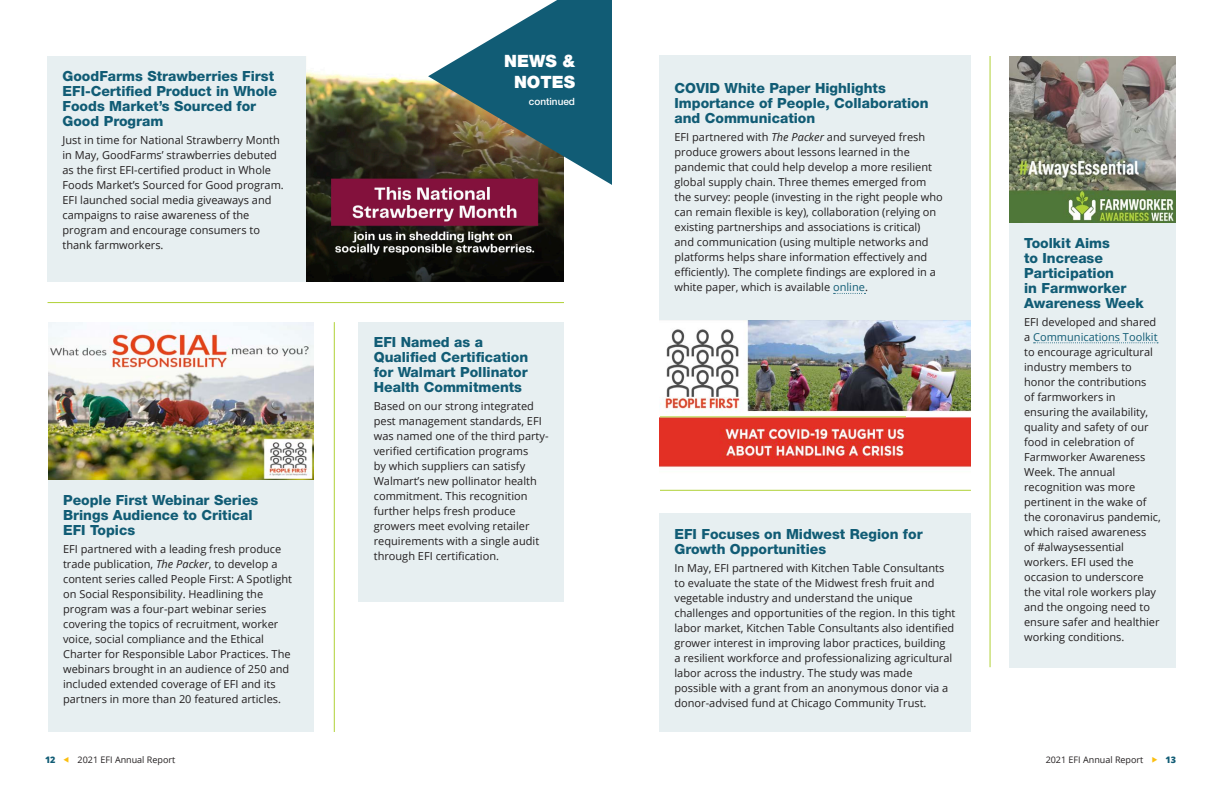
<style>
.page{position:relative;width:1224px;height:792px;background:#fff}
.page>*{position:absolute;margin:0;border:0;box-sizing:border-box;transform-origin:0 0}
.t1{font:900 17px/20.4px "Helvetica Neue LT Std";color:#fff;text-align:center}
.Paragraph_Style_2{font:800 14px/15px "Helvetica Neue LT Std";color:#115c75}
.t2{font:11px/15px "Open Sans";color:#231f20}
.t3{font:500 10px "Helvetica Neue LT Std";color:#fff}
.t4{font:9px "Open Sans";color:#231f20}
.t5{font:800 9px "Open Sans";color:#115c75}
.s1{font-style:italic}
.s2{color:#115c75}
</style>
<div class="page">
<img style="left:306px;top:70px;width:258px;height:211px">
<svg style="left:428px;top:0;width:184px;height:185px"></svg>
<div style="left:48px;top:56px;width:258px;height:225px;background:#e7eff1"></div>
<img style="left:48px;top:322px;width:265px;height:158px">
<hr style="left:48px;top:302px;width:516px;height:1px;background:#b0d136">
<img style="left:660px;top:320px;width:311px;height:148px">
<hr style="left:660px;top:416px;width:246px;height:1px;background:#b0d136">
<div style="left:660px;top:514px;width:311px;height:218px;background:#e7eff1"></div>
<div style="left:660px;top:55px;width:311px;height:264px;background:#e7eff1"></div>
<svg style="left:834px;top:293px;width:32px;height:1px"></svg>
<div style="left:359px;top:322px;width:205px;height:279px;background:#e7eff1"></div>
<img style="left:1009px;top:56px;width:167px;height:167px">
<div style="left:1009px;top:223px;width:167px;height:444px;background:#e7eff1"></div>
<svg style="left:1034px;top:342px;width:124px;height:1px"></svg>
<div style="left:48px;top:480px;width:265px;height:252px;background:#e7eff1"></div>
<hr style="left:334px;top:322px;width:1px;height:410px;background:#b0d136">
<hr style="left:990px;top:56px;width:1px;height:611px;background:#b0d136">
<hr style="left:660px;top:490px;width:311px;height:1px;background:#b0d136">
<p class="Paragraph_Style_2" style="left:63px;top:68px;width:216px">GoodFarms Strawberries First<br>EFI-Certified Product in Whole<br>Foods Market’s Sourced for<br>Good Program</p>
<p class="t2" style="left:63px;top:132px;width:223px">Just in time for National Strawberry Month in May, GoodFarms’ strawberries debuted as the first EFI-certified product in Whole Foods Market’s Sourced for Good program.<br>EFI launched social media giveaways and campaigns to raise awareness of the program and encourage consumers to thank farmworkers.</p>
<p class="Paragraph_Style_2" style="left:63px;top:492px;width:197px">People First Webinar Series<br>Brings Audience to Critical<br>EFI Topics</p>
<p class="t2" style="left:63px;top:541px;width:231px">EFI partnered with a leading fresh produce trade publication, <span class="s1">The Packer</span>, to develop a content series called People First: A Spotlight on Social Responsibility. Headlining the program was a four-part webinar series covering the topics of recruitment, worker voice, social compliance and the Ethical Charter for Responsible Labor Practices. The webinars brought in an audience of 250 and included extended coverage of EFI and its partners in more than 20 featured articles.</p>
<p class="t1" style="left:504px;top:51px;width:72px">NEWS &amp;<br>NOTES</p>
<p class="t3" style="left:529px;top:95px;width:48px">continued</p>
<p class="Paragraph_Style_2" style="left:374px;top:335px;width:156px">EFI Named as a<br>Qualified Certification for Walmart Pollinator<br>Health Commitments</p>
<p class="t2" style="left:374px;top:398px;width:176px">Based on our strong integrated pest management standards, EFI was named one of the third party&shy;verified certification programs<br>by which suppliers can satisfy<br>Walmart’s new pollinator health commitment. This recognition further helps fresh produce growers meet evolving retailer requirements with a single audit through EFI certification.</p>
<p class="Paragraph_Style_2" style="left:674px;top:81px;width:256px">COVID White Paper Highlights<br>Importance of People, Collaboration and Communication</p>
<p class="t2" style="left:674px;top:130px;width:270px">EFI partnered with <span class="s1">The Packer</span> and surveyed fresh produce growers about lessons learned in the pandemic that could help develop a more resilient global supply chain. Three themes emerged from the survey: people (investing in the right people who can remain flexible is key), collaboration (relying on existing partnerships and associations is critical) and communication (using multiple networks and platforms helps share information effectively and efficiently). The complete findings are explored in a white paper, which is available <span class="s2">online</span>.</p>
<p class="Paragraph_Style_2" style="left:674px;top:526px;width:250px">EFI Focuses on Midwest Region for<br>Growth Opportunities</p>
<p class="t2" style="left:674px;top:560px;width:282px">In May, EFI partnered with Kitchen Table Consultants to evaluate the state of the Midwest fresh fruit and vegetable industry and understand the unique challenges and opportunities of the region. In this tight labor market, Kitchen Table Consultants also identified grower interest in improving labor practices, building<br>a resilient workforce and professionalizing agricultural labor across the industry. The study was made possible with a grant from an anonymous donor via a donor-advised fund at Chicago Community Trust.</p>
<p class="Paragraph_Style_2" style="left:1024px;top:235px;width:121px">Toolkit Aims<br>to Increase<br>Participation<br>in Farmworker<br>Awareness Week</p>
<p class="t2" style="left:1024px;top:314px;width:138px">EFI developed and shared a <span class="s2">Communications Toolkit </span>to encourage agricultural industry members to honor the contributions<br>of farmworkers in ensuring the availability, quality and safety of our food in celebration of<br>Farmworker Awareness<br>Week. The annual recognition was more pertinent in the wake of the coronavirus pandemic, which raised awareness<br>of #alwaysessential workers. EFI used the occasion to underscore the vital role workers play and the ongoing need to ensure safer and healthier working conditions.</p>
<p class="t5" style="left:45px;top:753px;width:12px">12</p>
<p class="t4" style="left:78px;top:754px;width:99px">2021 EFI Annual Report</p>
<p class="t4" style="left:1046px;top:754px;width:99px">2021 EFI Annual Report</p>
<p class="t5" style="left:1165px;top:753px;width:12px">13</p>
</div>
